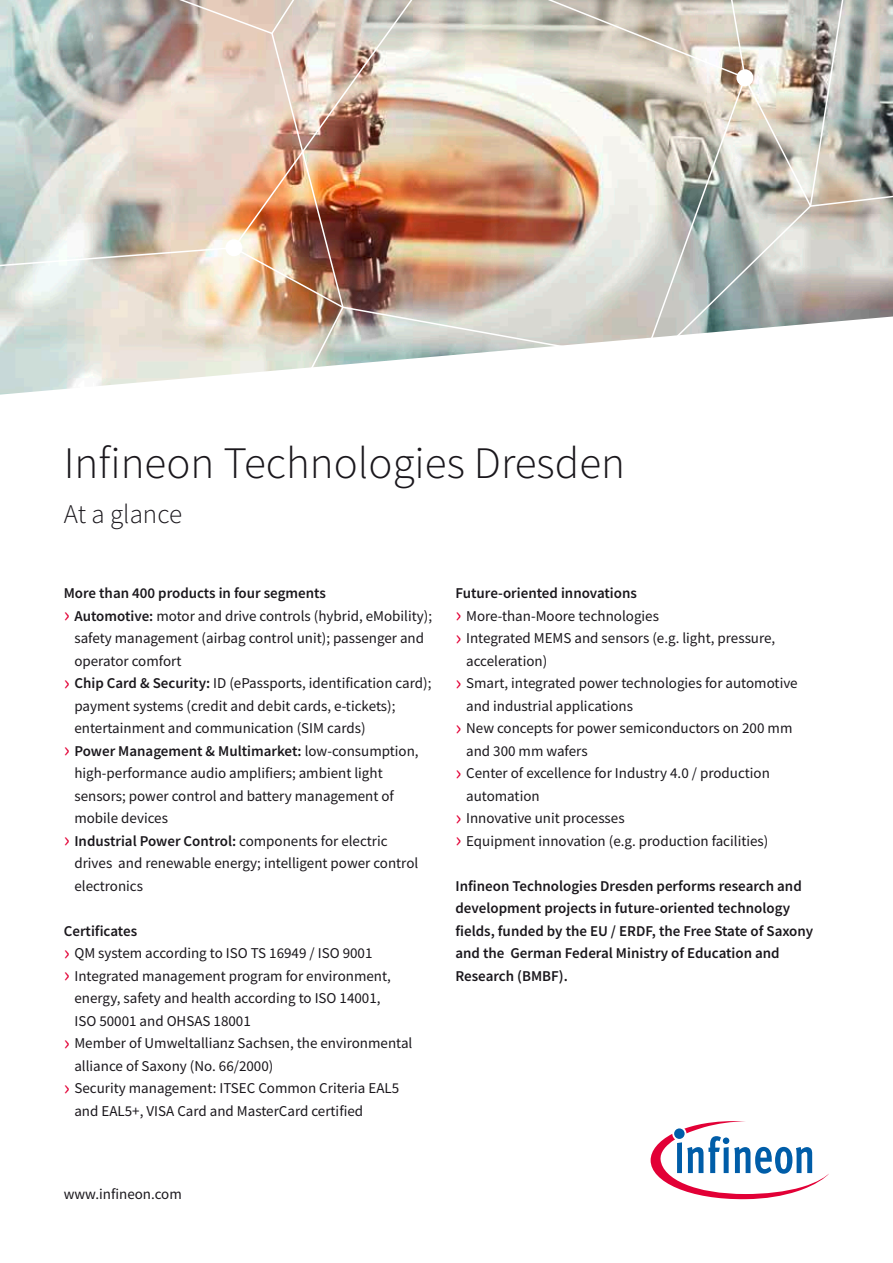
<style>
.page{position:relative;width:893px;height:1263px;background:#fff}
.page>*{position:absolute;margin:0;border:0;box-sizing:border-box;transform-origin:0 0}
.t1{font:300 45px "Source Sans Pro";color:#1a171c}
.t2{font:300 27px "Source Sans Pro";color:#1a171c}
.t3{font:15px "Source Sans Pro";color:#1a171c}
.t4{font:600 15px/22.5px "Source Sans Pro";color:#1a171c}
.s1{font-size:22.5px;color:#e20036}
.s2{font-weight:600}
.s3{font-weight:400;font-size:22.5px;color:#e20036}
.s4{font-weight:400}
</style>
<div class="page">
<img style="left:344px;top:0;width:502px;height:364px">
<img style="left:0;top:0;width:344px;height:393px">
<svg style="left:641px;top:208px;width:105px;height:156px"></svg>
<img style="left:518px;top:0;width:375px;height:208px">
<svg style="left:651px;top:1121px;width:178px;height:79px"></svg>
<h1 class="t1" style="left:64px;top:435px;width:563px">Infineon Technologies Dresden</h1>
<h2 class="t2" style="left:64px;top:497px;width:120px">At a glance</h2>
<p class="t4" style="left:64px;top:582px;width:264px">More than 400 products in four segments</p>
<p class="t3" style="left:64px;top:606px;width:370px"><span class="s1">›</span> <span class="s2">Automotive:</span> motor and drive controls (hybrid, eMobility);</p>
<p class="t3" style="left:74px;top:628px;width:351px">safety management (airbag control unit); passenger and</p>
<p class="t3" style="left:74px;top:651px;width:109px">operator comfort</p>
<p class="t3" style="left:64px;top:673px;width:369px"><span class="s1">›</span> <span class="s2">Chip Card &amp; Security:</span> ID (ePassports, identification card);</p>
<p class="t3" style="left:74px;top:696px;width:323px">payment systems (credit and debit cards, e-tickets);</p>
<p class="t3" style="left:74px;top:718px;width:293px">entertainment and communication (SIM cards)</p>
<p class="t4" style="left:64px;top:739px;width:356px"><span class="s3">›</span> Power Management &amp; Multimarket: <span class="s4">low-consumption,</span></p>
<p class="t3" style="left:74px;top:763px;width:310px">high-performance audio amplifiers; ambient light</p>
<p class="t3" style="left:74px;top:786px;width:321px">sensors; power control and battery management of</p>
<p class="t3" style="left:74px;top:808px;width:95px">mobile devices</p>
<p class="t4" style="left:64px;top:829px;width:325px"><span class="s3">›</span> Industrial Power Control: <span class="s4">components for electric</span></p>
<p class="t3" style="left:74px;top:853px;width:345px">drives and renewable energy; intelligent power control</p>
<p class="t3" style="left:74px;top:876px;width:70px">electronics</p>
<p class="t4" style="left:64px;top:919px;width:75px">Certificates</p>
<p class="t3" style="left:64px;top:943px;width:310px"><span class="s1">›</span> QM system according to ISO TS 16949 / ISO 9001</p>
<p class="t3" style="left:64px;top:966px;width:329px"><span class="s1">›</span> Integrated management program for environment,</p>
<p class="t3" style="left:74px;top:988px;width:308px">energy, safety and health according to ISO 14001,</p>
<p class="t3" style="left:74px;top:1011px;width:178px">ISO 50001 and OHSAS 18001</p>
<p class="t3" style="left:64px;top:1033px;width:350px"><span class="s1">›</span> Member of Umweltallianz Sachsen, the environmental</p>
<p class="t3" style="left:74px;top:1056px;width:200px">alliance of Saxony (No. 66/2000)</p>
<p class="t3" style="left:64px;top:1078px;width:337px"><span class="s1">›</span> Security management: ITSEC Common Criteria EAL5</p>
<p class="t3" style="left:74px;top:1101px;width:290px">and EAL5+, VISA Card and MasterCard certified</p>
<p class="t4" style="left:455px;top:582px;width:183px">Future-oriented innovations</p>
<p class="t3" style="left:455px;top:606px;width:205px"><span class="s1">›</span> More-than-Moore technologies</p>
<p class="t3" style="left:455px;top:628px;width:321px"><span class="s1">›</span> Integrated MEMS and sensors (e.g. light, pressure,</p>
<p class="t3" style="left:466px;top:651px;width:83px">acceleration)</p>
<p class="t3" style="left:455px;top:673px;width:344px"><span class="s1">›</span> Smart, integrated power technologies for automotive</p>
<p class="t3" style="left:466px;top:696px;width:168px">and industrial applications</p>
<p class="t3" style="left:455px;top:718px;width:338px"><span class="s1">›</span> New concepts for power semiconductors on 200 mm</p>
<p class="t3" style="left:466px;top:741px;width:123px">and 300 mm wafers</p>
<p class="t3" style="left:455px;top:763px;width:316px"><span class="s1">›</span> Center of excellence for Industry 4.0 / production</p>
<p class="t3" style="left:466px;top:786px;width:75px">automation</p>
<p class="t3" style="left:455px;top:808px;width:171px"><span class="s1">›</span> Innovative unit processes</p>
<p class="t3" style="left:455px;top:831px;width:314px"><span class="s1">›</span> Equipment innovation (e.g. production facilities)</p>
<p class="t4" style="left:455px;top:874px;width:359px">Infineon Technologies Dresden performs research and development projects in future-oriented technology fields, funded by the EU / ERDF, the Free State of Saxony and the German Federal Ministry of Education and Research (BMBF).</p>
<p class="t3" style="left:64px;top:1185px;width:120px">www.infineon.com</p>
</div>
